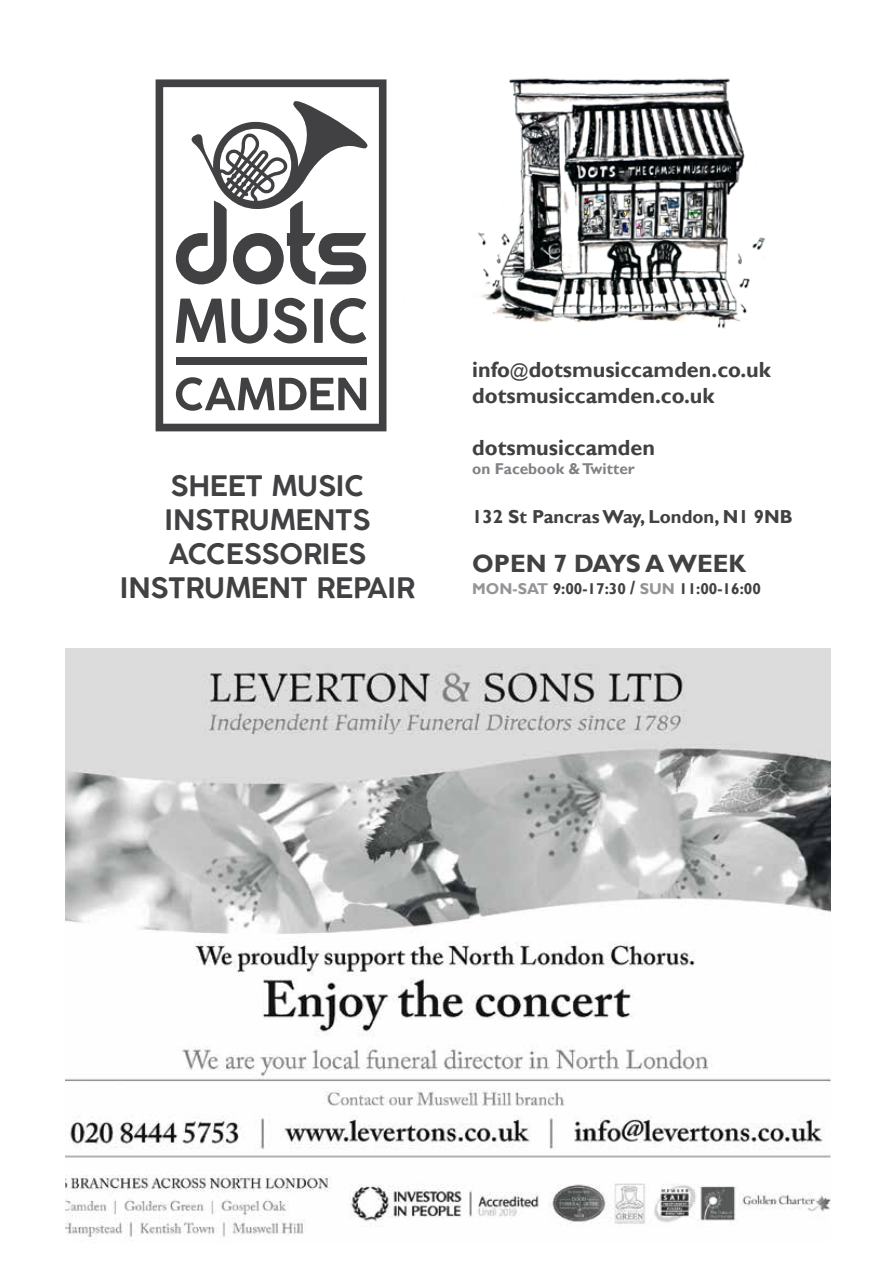
<style>
.page{position:relative;width:893px;height:1263px;background:#fff}
.page>*{position:absolute;margin:0;border:0;box-sizing:border-box;transform-origin:0 0}
.t1{font:700 28.2px/33.8px "Coco Gothic";color:#414042;text-align:center}
.t2{font:700 25.05px "Gill Sans";color:#414042}
.t3{font:700 21.9px/26.2px "Gill Sans";color:#414042}
.t4{font:700 18.75px "Gill Sans";color:#414042}
.t5{font:700 15.6px "Gill Sans";color:#414042}
.t6{font:700 15.6px "Gill Sans";color:#808285}
.s1{font-weight:400;font-size:18.75px}
.s2{color:#939598}
.s3{font-size:18.75px}
</style>
<div class="page">
<img style="left:386px;top:78px;width:379px;height:256px">
<svg style="left:156px;top:79px;width:230px;height:352px"></svg>
<svg style="left:176px;top:97px;width:194px;height:187px"></svg>
<img style="left:66px;top:648px;width:765px;height:593px">
<p class="t1" style="left:120px;top:469px;width:296px">SHEET MUSIC<br>INSTRUMENTS<br>ACCESSORIES<br>INSTRUMENT REPAIR</p>
<p class="t3" style="left:472px;top:357px;width:300px">info<span class="s1">@</span>dotsmusiccamden.co.uk dotsmusiccamden.co.uk</p>
<p class="t3" style="left:472px;top:435px;width:184px">dotsmusiccamden</p>
<p class="t6" style="left:472px;top:460px;width:164px">on Facebook &amp; Twitter</p>
<p class="t4" style="left:472px;top:505px;width:322px">132 St Pancras Way, London, N1 9NB</p>
<p class="t2" style="left:472px;top:548px;width:276px">OPEN 7 DAYS A WEEK</p>
<p class="t5" style="left:472px;top:580px;width:290px"><span class="s2">MON-SAT</span> 9:00-17:30 <span class="s3">/</span> <span class="s2">SUN</span> 11:00-16:00</p>
</div>
